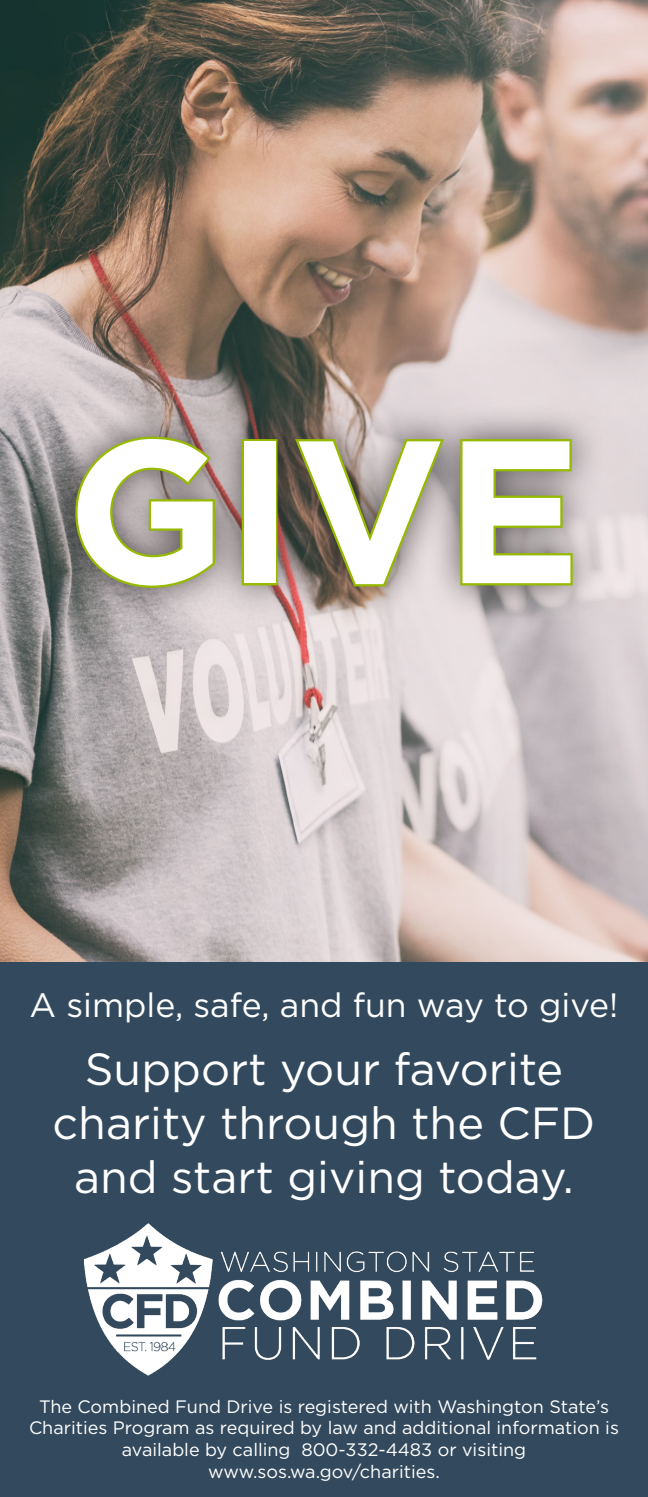
<style>
.page{position:relative;width:648px;height:1497px;background:#fff}
.page>*{position:absolute;margin:0;border:0;box-sizing:border-box;transform-origin:0 0}
.t1{font:700 202.5px "Gotham";color:#fff}
.t2{font:45px/54px "Gotham";color:#fff;text-align:center}
.t3{font:33.75px "Gotham";color:#fff}
.t4{font:18px/21.6px "Gotham";color:#fff;text-align:center}
</style>
<div class="page">
<img style="left:0;top:0;width:648px;height:962px">
<div style="left:0;top:962px;width:648px;height:534px;background:#334a5e"></div>
<div style="left:42px;top:403px;width:565px;height:218px;background:#231f20;opacity:.75"></div>
<svg style="left:73px;top:434px;width:144px;height:156px;background:#8b8b6e"></svg>
<div style="left:242px;top:439px;width:35px;height:146px;border:4px solid #96ba00"></div>
<svg style="left:292px;top:437px;width:155px;height:153px;background:#88836a"></svg>
<svg style="left:458px;top:437px;width:117px;height:150px;background:#8d8f6b"></svg>
<img style="left:83px;top:1223px;width:460px;height:153px">
<p class="t1" style="left:67px;top:377px;width:516px">GIVE</p>
<p class="t3" style="left:30px;top:983px;width:590px">A simple, safe, and fun way to give!</p>
<p class="t2" style="left:53px;top:1040px;width:544px">Support your favorite charity through the CFD and start giving today.</p>
<p class="t4" style="left:29px;top:1395px;width:591px">The Combined Fund Drive is registered with Washington State’s<br>Charities Program as required by law and additional information is available by calling 800-332-4483 or visiting</p>
<p class="t4" style="left:208px;top:1459px;width:233px">www.sos.wa.gov/charities.</p>
</div>
